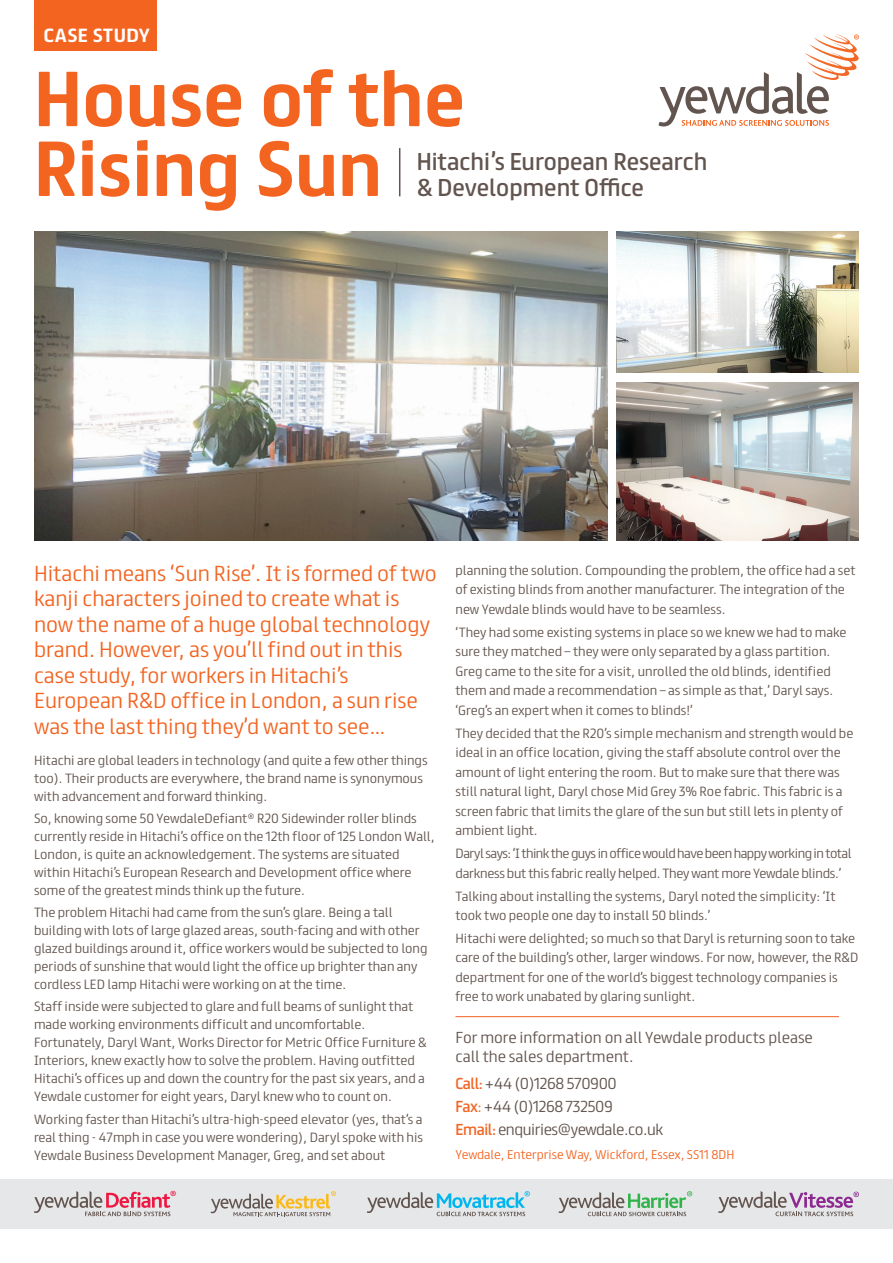
<style>
.page{position:relative;width:893px;height:1263px;background:#fff}
.page>*{position:absolute;margin:0;border:0;box-sizing:border-box;transform-origin:0 0}
.t1{font:700 69.75px/69.8px "FS Truman";color:#f36421}
.t2{font:21.9px/25.5px "FS Truman";color:#62544e}
.t3{font:300 19.5px/25.5px "FS Truman";color:#f36421}
.t4{font:700 17.1px "FS Truman";letter-spacing:.02em;color:#fff;scale:1.06 1}
.t5{font:300 14.25px/22.8px "FS Truman";letter-spacing:-.03em;color:#62544e}
.t6{font:300 14.25px/20px "FS Truman";color:#62544e}
.t7{font:300 12px/18px "FS Truman";color:#62544e}
.t8{font:300 12px/19.5px "FS Truman";letter-spacing:-.03em;color:#62544e}
.t9{font:300 11.4px "FS Truman";color:#f36421}
.t10{font:6.6px "FS Truman";color:#ed1943}
.s1{font-weight:400;color:#f36421}
.s2{color:#f36421}
</style>
<div class="page">
<img style="left:34px;top:232px;width:573px;height:308px">
<img style="left:617px;top:232px;width:242px;height:141px">
<img style="left:617px;top:383px;width:242px;height:157px">
<hr style="left:455px;top:1016px;width:384px;height:1px;background:#f36421">
<div style="left:34px;top:0;width:122px;height:50px;background:#f36421"></div>
<div style="left:0;top:1179px;width:893px;height:50px;background:#e6e7e9"></div>
<svg style="left:34px;top:1191px;width:136px;height:25px"></svg>
<svg style="left:558px;top:1191px;width:134px;height:25px"></svg>
<svg style="left:211px;top:1191px;width:125px;height:25px"></svg>
<svg style="left:367px;top:1191px;width:163px;height:25px"></svg>
<svg style="left:718px;top:1191px;width:141px;height:25px"></svg>
<svg style="left:659px;top:34px;width:200px;height:92px"></svg>
<hr style="left:399px;top:148px;width:1px;height:48px;background:#62544e">
<h3 class="t4" style="left:44px;top:20px;width:102px">CASE STUDY</h3>
<h1 class="t1" style="left:34px;top:58px;width:433px">House of the<br>Rising Sun</h1>
<h2 class="t2" style="left:417px;top:147px;width:292px">Hitachi’s European Research &amp; Development Office</h2>
<p class="t3" style="left:34px;top:559px;width:404px">Hitachi means ‘Sun Rise’. It is formed of two kanji characters joined to create what is now the name of a huge global technology brand. However, as you’ll find out in this case study, for workers in Hitachi’s European R&amp;D office in London, a sun rise was the last thing they’d want to see…</p>
<p class="t7" style="left:34px;top:750px;width:395px">Hitachi are global leaders in technology (and quite a few other things too). Their products are everywhere, the brand name is synonymous with advancement and forward thinking.</p>
<p class="t7" style="left:34px;top:808px;width:402px">So, knowing some 50 YewdaleDefiant<sup>®</sup> R20 Sidewinder roller blinds currently reside in Hitachi’s office on the 12th floor of 125 London Wall, London, is quite an acknowledgement. The systems are situated within Hitachi’s European Research and Development office where some of the greatest minds think up the future.</p>
<p class="t7" style="left:34px;top:902px;width:395px">The problem Hitachi had came from the sun’s glare. Being a tall building with lots of large glazed areas, south-facing and with other glazed buildings around it, office workers would be subjected to long periods of sunshine that would light the office up brighter than any cordless LED lamp Hitachi were working on at the time.</p>
<p class="t7" style="left:34px;top:997px;width:394px">Staff inside were subjected to glare and full beams of sunlight that made working environments difficult and uncomfortable.<br>Fortunately, Daryl Want, Works Director for Metric Office Furniture &amp; Interiors, knew exactly how to solve the problem. Having outfitted Hitachi’s offices up and down the country for the past six years, and a Yewdale customer for eight years, Daryl knew who to count on.</p>
<p class="t7" style="left:34px;top:1109px;width:391px;text-align:justify">Working faster than Hitachi’s ultra-high-speed elevator (yes, that’s a real thing - 47mph in case you were wondering), Daryl spoke with his Yewdale Business Development Manager, Greg, and set about</p>
<p class="t10" style="left:170px;top:1188px;width:8px">®</p>
<p class="t7" style="left:455px;top:559px;width:402px;line-height:19.5px">planning the solution. Compounding the problem, the office had a set of existing blinds from another manufacturer. The integration of the new Yewdale blinds would have to be seamless.</p>
<p class="t7" style="left:455px;top:621px;width:392px;line-height:19.5px">‘They had some existing systems in place so we knew we had to make sure they matched – they were only separated by a glass partition.<br>Greg came to the site for a visit, unrolled the old blinds, identified them and made a recommendation – as simple as that,’ Daryl says. ‘Greg’s an expert when it comes to blinds!’</p>
<p class="t7" style="left:455px;top:722px;width:399px;line-height:19.5px">They decided that the R20’s simple mechanism and strength would be ideal in an office location, giving the staff absolute control over the amount of light entering the room. But to make sure that there was still natural light, Daryl chose Mid Grey 3% Roe fabric. This fabric is a screen fabric that limits the glare of the sun but still lets in plenty of ambient light.</p>
<p class="t8" style="left:455px;top:843px;width:398px">Daryl says: ‘I think the guys in office would have been happy working in total darkness but this fabric really helped. They want more Yewdale blinds.’</p>
<p class="t7" style="left:455px;top:885px;width:382px;line-height:19.5px">Talking about installing the systems, Daryl noted the simplicity: ‘It took two people one day to install 50 blinds.’</p>
<p class="t7" style="left:455px;top:927px;width:404px;line-height:19.5px">Hitachi were delighted; so much so that Daryl is returning soon to take care of the building’s other, larger windows. For now, however, the R&amp;D department for one of the world’s biggest technology companies is free to work unabated by glaring sunlight.</p>
<p class="t6" style="left:455px;top:1026px;width:359px">For more information on all Yewdale products please call the sales department.</p>
<p class="t5" style="left:455px;top:1071px;width:209px"><span class="s1">Call:</span> +44 (0)1268 570900<br><span class="s1">Fax</span><span class="s2">:</span> +44 (0)1268 732509<br><span class="s1">Email:</span> enquiries@yewdale.co.uk</p>
<p class="t9" style="left:455px;top:1144px;width:281px">Yewdale, Enterprise Way, Wickford, Essex, SS11 8DH</p>
</div>
